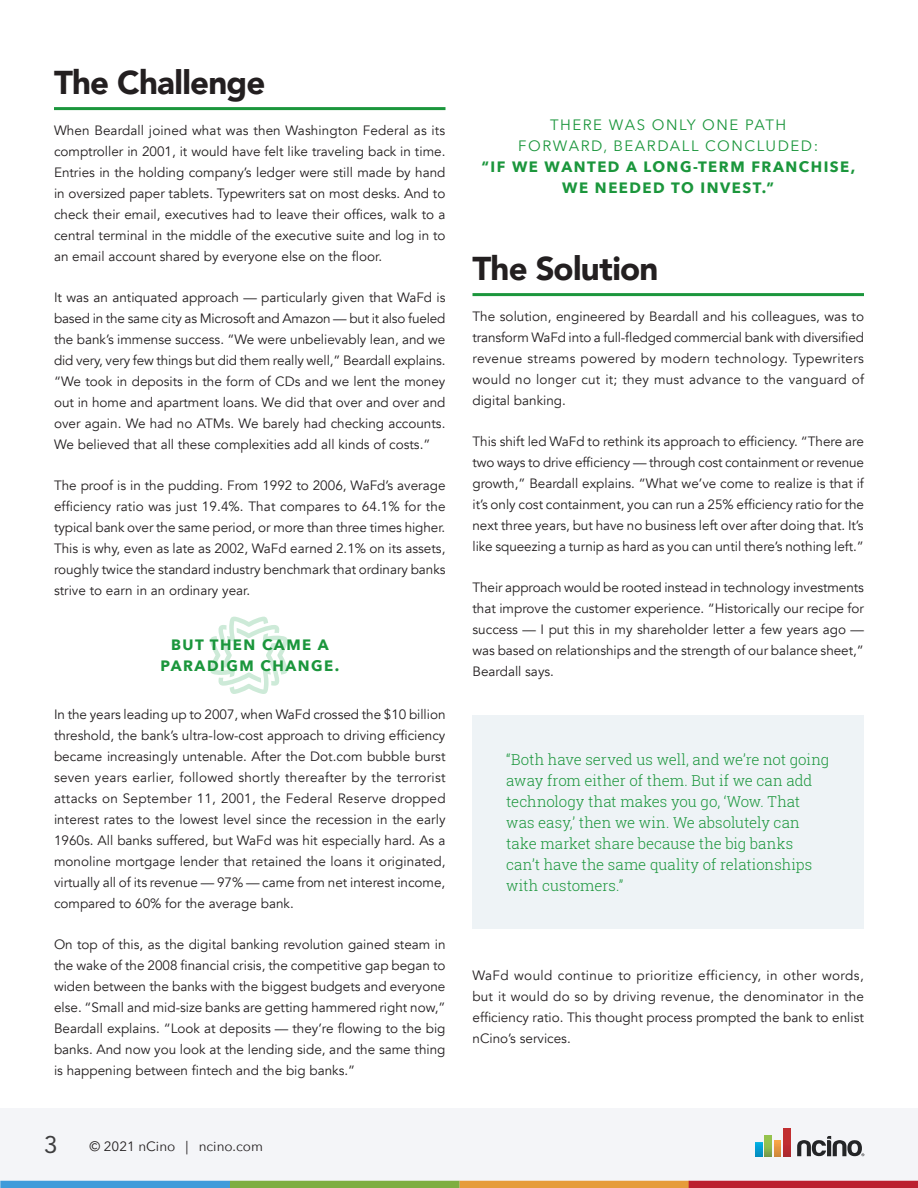
<style>
.page{position:relative;width:918px;height:1188px;background:#fff}
.page>*{position:absolute;margin:0;border:0;box-sizing:border-box;transform-origin:0 0}
.case_study_section_H{font:900 33px "Avenir";letter-spacing:-.025em;color:#231f20}
.t1{font:24px "Avenir LT Std";color:#3e3e3f}
.case_study_quote_LIG{font:300 15px/21px "Roboto Slab";color:#1b963c}
.BOLD{font:700 15px/21px "Avenir Next";letter-spacing:.1em;color:#1b963c;text-align:center}
.ncino_WP_body_2_colu{font:13.5px/21px "Avenir";color:#231f20;text-align:justify}
.t2{font:13.5px "Avenir Next";color:#231f20}
.s1{font-weight:400}
</style>
<div class="page">
<div style="left:0;top:1108px;width:918px;height:80px;background:#f4f5f8"></div>
<div style="left:0;top:1181px;width:230px;height:7px;background:#3f9bda"></div>
<div style="left:230px;top:1181px;width:230px;height:7px;background:#7eae41"></div>
<div style="left:460px;top:1181px;width:229px;height:7px;background:#e69c3a"></div>
<div style="left:689px;top:1181px;width:229px;height:7px;background:#bc1f2f"></div>
<svg style="left:783px;top:1129px;width:7px;height:27px"></svg>
<svg style="left:774px;top:1140px;width:7px;height:16px"></svg>
<svg style="left:765px;top:1136px;width:7px;height:20px"></svg>
<svg style="left:756px;top:1143px;width:6px;height:13px"></svg>
<svg style="left:797px;top:1136px;width:67px;height:20px"></svg>
<svg style="left:210px;top:617px;width:78px;height:77px"></svg>
<hr style="left:54px;top:107px;width:392px;height:3px;background:#1b963c">
<hr style="left:472px;top:293px;width:392px;height:3px;background:#1b963c">
<div style="left:472px;top:715px;width:392px;height:214px;background:#eef3f6"></div>
<p class="case_study_section_H" style="left:54px;top:54px;width:213px">The Challenge</p>
<p class="ncino_WP_body_2_colu" style="left:54px;top:120px;width:393px">When Beardall joined what was then Washington Federal as its comptroller in 2001, it would have felt like traveling back in time.<br>Entries in the holding company’s ledger were still made by hand in oversized paper tablets. Typewriters sat on most desks. And to check their email, executives had to leave their offices, walk to a central terminal in the middle of the executive suite and log in to an email account shared by everyone else on the floor.</p>
<p class="ncino_WP_body_2_colu" style="left:54px;top:287px;width:393px">It was an antiquated approach — particularly given that WaFd is based in the same city as Microsoft and Amazon — but it also fueled the bank’s immense success. “We were unbelievably lean, and we did very, very few things but did them really well,” Beardall explains. “We took in deposits in the form of CDs and we lent the money out in home and apartment loans. We did that over and over and over again. We had no ATMs. We barely had checking accounts.<br>We believed that all these complexities add all kinds of costs.”</p>
<p class="ncino_WP_body_2_colu" style="left:54px;top:475px;width:393px">The proof is in the pudding. From 1992 to 2006, WaFd’s average efficiency ratio was just 19.4%. That compares to 64.1% for the typical bank over the same period, or more than three times higher.<br>This is why, even as late as 2002, WaFd earned 2.1% on its assets, roughly twice the standard industry benchmark that ordinary banks strive to earn in an ordinary year.</p>
<p class="BOLD" style="left:161px;top:634px;width:180px">BUT THEN CAME A<br>PARADIGM CHANGE.</p>
<p class="ncino_WP_body_2_colu" style="left:54px;top:704px;width:393px">In the years leading up to 2007, when WaFd crossed the $10 billion threshold, the bank’s ultra-low-cost approach to driving efficiency became increasingly untenable. After the Dot.com bubble burst seven years earlier, followed shortly thereafter by the terrorist attacks on September 11, 2001, the Federal Reserve dropped interest rates to the lowest level since the recession in the early 1960s. All banks suffered, but WaFd was hit especially hard. As a monoline mortgage lender that retained the loans it originated, virtually all of its revenue — 97% — came from net interest income, compared to 60% for the average bank.</p>
<p class="ncino_WP_body_2_colu" style="left:54px;top:934px;width:393px">On top of this, as the digital banking revolution gained steam in the wake of the 2008 financial crisis, the competitive gap began to widen between the banks with the biggest budgets and everyone else. “Small and mid-size banks are getting hammered right now,” Beardall explains. “Look at deposits — they’re flowing to the big banks. And now you look at the lending side, and the same thing is happening between fintech and the big banks.”</p>
<h2 class="t1" style="left:44px;top:1131px;width:15px">3</h2>
<p class="t2" style="left:90px;top:1135px;width:175px">© 2021 nCino | ncino.com</p>
<p class="BOLD" style="left:482px;top:114px;width:375px"><span class="s1">THERE WAS ONLY ONE PATH<br>FORWARD, BEARDALL CONCLUDED:<br></span>“IF WE WANTED A LONG-TERM FRANCHISE,<br>WE NEEDED TO INVEST.”</p>
<p class="case_study_section_H" style="left:472px;top:240px;width:187px">The Solution</p>
<p class="ncino_WP_body_2_colu" style="left:472px;top:306px;width:393px">The solution, engineered by Beardall and his colleagues, was to transform WaFd into a full-fledged commercial bank with diversified revenue streams powered by modern technology. Typewriters would no longer cut it; they must advance to the vanguard of digital banking.</p>
<p class="ncino_WP_body_2_colu" style="left:472px;top:431px;width:393px">This shift led WaFd to rethink its approach to efficiency. “There are two ways to drive efficiency — through cost containment or revenue growth,” Beardall explains. “What we’ve come to realize is that if it’s only cost containment, you can run a 25% efficiency ratio for the next three years, but have no business left over after doing that. It’s like squeezing a turnip as hard as you can until there’s nothing left.”</p>
<p class="ncino_WP_body_2_colu" style="left:472px;top:577px;width:393px">Their approach would be rooted instead in technology investments that improve the customer experience. “Historically our recipe for success — I put this in my shareholder letter a few years ago — was based on relationships and the strength of our balance sheet,” Beardall says.</p>
<p class="case_study_quote_LIG" style="left:506px;top:749px;width:324px">“Both have served us well, and we’re not going away from either of them. But if we can add technology that makes you go, ‘Wow. That was easy,’ then we win. We absolutely can take market share because the big banks can’t have the same quality of relationships with customers.”</p>
<p class="ncino_WP_body_2_colu" style="left:472px;top:965px;width:393px">WaFd would continue to prioritize efficiency, in other words, but it would do so by driving revenue, the denominator in the efficiency ratio. This thought process prompted the bank to enlist nCino’s services.</p>
</div>
